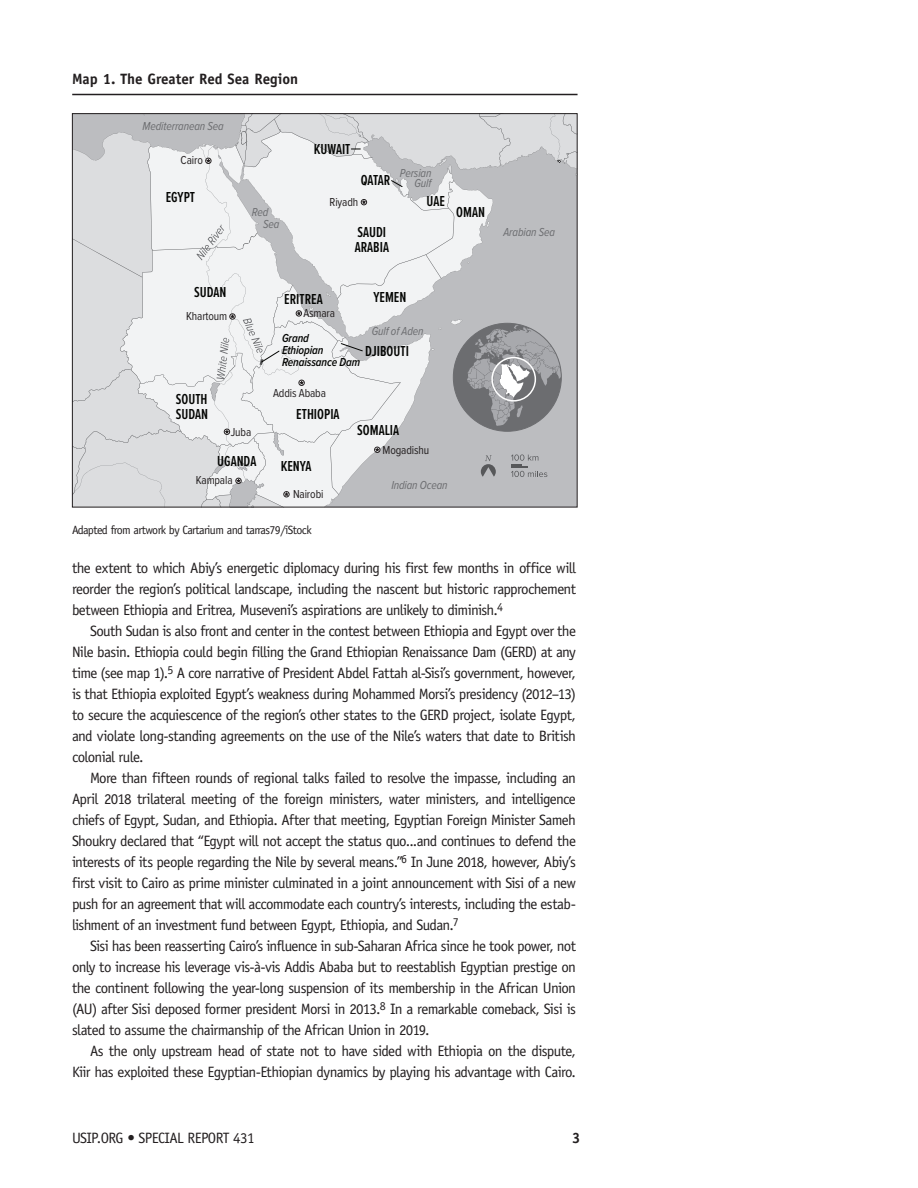
<style>
.page{position:relative;width:918px;height:1188px;background:#fff}
.page>*{position:absolute;margin:0;border:0;box-sizing:border-box;transform-origin:0 0}
.Body_Text_-_Indented{font:15px/21px "Officina Sans Std";letter-spacing:-.045em;color:#231f20;text-align:justify}
.t1{font:600 15px/15px "Proxima Nova Ex Cn";color:#040503}
.Textbox_Header{font:700 15px "Officina Sans Std";color:#231f20}
.t2{font:italic 12px/12px "Proxima Nova Cond";letter-spacing:-.01em;color:#6c6d70}
.t3{font:12px "Proxima Nova Cond";letter-spacing:-.01em;color:#231f20}
.Textbox_Source{font:12px "Officina Sans Std";letter-spacing:-.05em;color:#231f20}
.t4{font:italic 600 12px/12px "Proxima Nova Cond";letter-spacing:-.01em;color:#040503}
</style>
<div class="page">
<svg style="left:74px;top:115px;width:502px;height:390px"></svg>
<hr style="left:72px;top:94px;width:506px;height:1px;background:#231f20">
<p class="Textbox_Header" style="left:72px;top:70px;width:228px">Map 1. The Greater Red Sea Region</p>
<p class="t2" style="left:143px;top:120px;width:83px">Mediterranean Sea</p>
<p class="t3" style="left:181px;top:151px;width:24px">Cairo</p>
<p class="t1" style="left:166px;top:189px;width:31px">EGYPT</p>
<p class="t1" style="left:194px;top:285px;width:34px">SUDAN</p>
<p class="t1" style="left:314px;top:141px;width:38px">KUWAIT</p>
<p class="t1" style="left:361px;top:173px;width:31px">QATAR</p>
<p class="t2" style="left:400px;top:167px;width:33px;line-height:10.5px;text-align:right">Persian<br>Gulf</p>
<p class="t3" style="left:330px;top:193px;width:30px">Riyadh</p>
<p class="t2" style="left:263px;top:206px;width:18px;text-indent:-11px">Red<br>Sea</p>
<p class="t1" style="left:355px;top:225px;width:36px">SAUDI<br>ARABIA</p>
<p class="t1" style="left:373px;top:289px;width:34px">YEMEN</p>
<p class="t1" style="left:284px;top:291px;width:40px">ERITREA</p>
<p class="t1" style="left:427px;top:193px;width:20px">UAE</p>
<p class="t3" style="left:186px;top:307px;width:43px">Khartoum</p>
<p class="t3" style="left:303px;top:304px;width:33px">Asmara</p>
<p class="t2" style="left:372px;top:324px;width:53px">Gulf of Aden</p>
<p class="t4" style="left:282px;top:331px;width:80px">Grand<br>Ethiopian<br>Renaissance Dam</p>
<p class="t1" style="left:365px;top:343px;width:45px">DJIBOUTI</p>
<p class="t1" style="left:176px;top:391px;width:34px">SOUTH<br>SUDAN</p>
<p class="t3" style="left:273px;top:384px;width:54px">Addis Ababa</p>
<p class="t1" style="left:296px;top:406px;width:45px">ETHIOPIA</p>
<p class="t3" style="left:231px;top:423px;width:22px">Juba</p>
<p class="t3" style="left:196px;top:472px;width:38px">Kampala</p>
<p class="t1" style="left:217px;top:453px;width:41px">UGANDA</p>
<p class="t1" style="left:281px;top:458px;width:32px">KENYA</p>
<p class="t3" style="left:293px;top:485px;width:32px">Nairobi</p>
<p class="t1" style="left:357px;top:422px;width:43px">SOMALIA</p>
<p class="t3" style="left:383px;top:441px;width:48px">Mogadishu</p>
<p class="t2" style="left:391px;top:478px;width:58px">Indian Ocean</p>
<p class="t1" style="left:456px;top:204px;width:30px">OMAN</p>
<p class="Textbox_Source" style="left:72px;top:523px;width:241px">Adapted from artwork by Cartarium and tarras79/iStock</p>
<p class="t2" style="left:503px;top:225px;width:53px">Arabian Sea</p>
<p class="Body_Text_-_Indented" style="left:72px;top:557px;width:506px">the extent to which Abiy’s energetic diplomacy during his first few months in office will reorder the region’s political landscape, including the nascent but historic rapprochement between Ethiopia and Eritrea, Museveni’s aspirations are unlikely to diminish.<sup>4</sup></p>
<p class="Body_Text_-_Indented" style="left:72px;top:620px;width:506px;text-indent:18px">South Sudan is also front and center in the contest between Ethiopia and Egypt over the Nile basin. Ethiopia could begin filling the Grand Ethiopian Renaissance Dam (GERD) at any time (see map 1).<sup>5</sup> A core narrative of President Abdel Fattah al-Sisi’s government, however, is that Ethiopia exploited Egypt’s weakness during Mohammed Morsi’s presidency (2012–13) to secure the acquiescence of the region’s other states to the GERD project, isolate Egypt, and violate long-standing agreements on the use of the Nile’s waters that date to British colonial rule.</p>
<p class="Body_Text_-_Indented" style="left:72px;top:767px;width:506px;text-indent:18px">More than fifteen rounds of regional talks failed to resolve the impasse, including an April 2018 trilateral meeting of the foreign ministers, water ministers, and intelligence chiefs of Egypt, Sudan, and Ethiopia. After that meeting, Egyptian Foreign Minister Sameh Shoukry declared that “Egypt will not accept the status quo...and continues to defend the interests of its people regarding the Nile by several means.”<sup>6</sup> In June 2018, however, Abiy’s first visit to Cairo as prime minister culminated in a joint announcement with Sisi of a new push for an agreement that will accommodate each country’s interests, including the estab&shy;lishment of an investment fund between Egypt, Ethiopia, and Sudan.<sup>7</sup></p>
<p class="Body_Text_-_Indented" style="left:72px;top:935px;width:506px;text-indent:18px">Sisi has been reasserting Cairo’s influence in sub-Saharan Africa since he took power, not only to increase his leverage vis-à-vis Addis Ababa but to reestablish Egyptian prestige on the continent following the year-long suspension of its membership in the African Union (AU) after Sisi deposed former president Morsi in 2013.<sup>8</sup> In a remarkable comeback, Sisi is slated to assume the chairmanship of the African Union in 2019.</p>
<p class="Body_Text_-_Indented" style="left:72px;top:1040px;width:506px;text-align:right">As the only upstream head of state not to have sided with Ethiopia on the dispute,<br>Kiir has exploited these Egyptian-Ethiopian dynamics by playing his advantage with Cairo.</p>
<p class="Body_Text_-_Indented" style="left:72px;top:1128px;width:184px">USIP.ORG • SPECIAL REPORT 431</p>
<p class="Textbox_Header" style="left:572px;top:1129px;width:10px">3</p>
</div>
